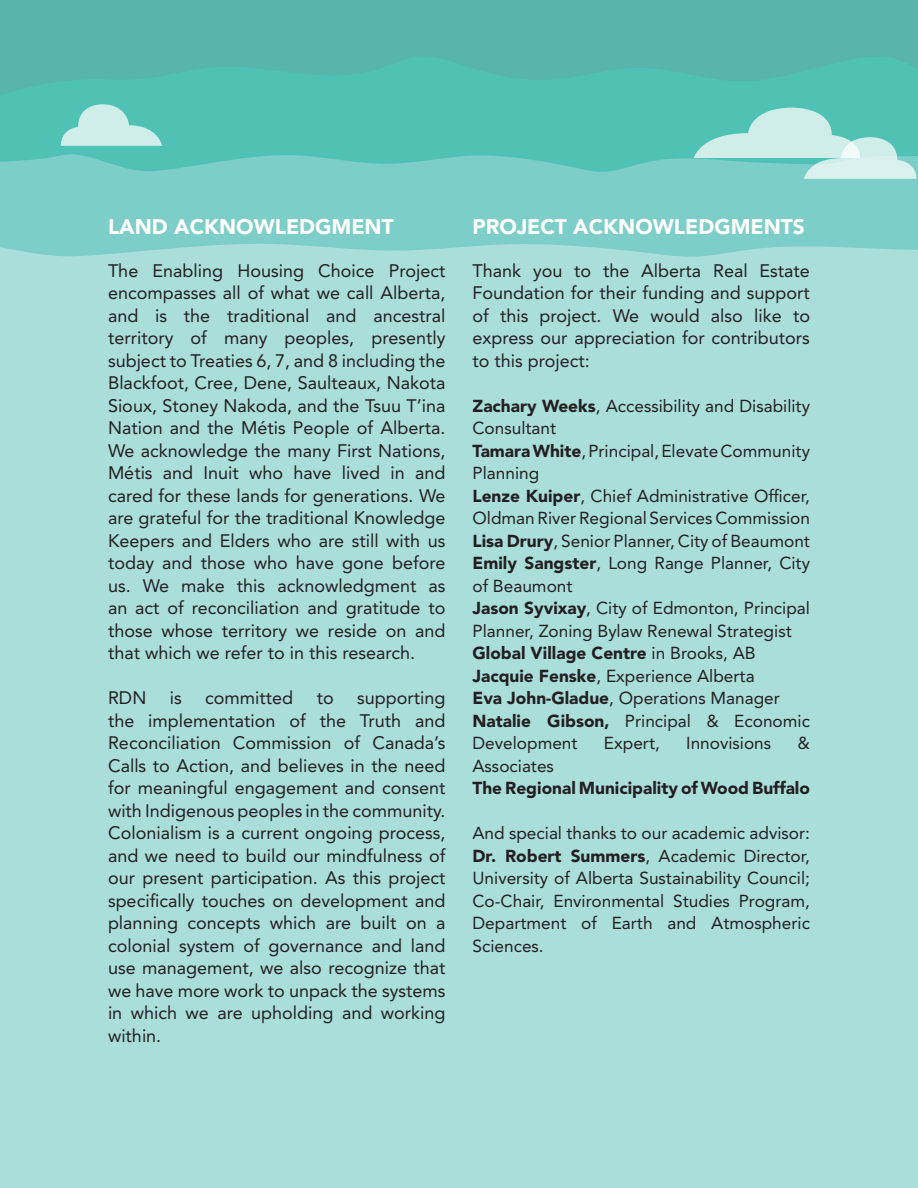
<style>
.page{position:relative;width:918px;height:1188px;background:#fff}
.page>*{position:absolute;margin:0;border:0;box-sizing:border-box;transform-origin:0 0}
.t1{font:900 21px "Avenir LT Std";color:#fff}
.t2{font:18px/22.5px "Avenir LT Std";color:#231f20;text-align:justify}
.t3{font:17.25px/22.5px "Avenir LT Std";color:#231f20}
.t4{font:900 17.25px "Avenir LT Std";color:#231f20}
.s1{font-weight:900}
</style>
<div class="page">
<div style="left:0;top:0;width:918px;height:203px;background:#58b5ad"></div>
<div style="left:0;top:190px;width:918px;height:998px;background:#aadedb"></div>
<svg style="left:0;top:243px;width:918px;height:14px"></svg>
<div style="left:0;top:152px;width:918px;height:91px;background:#7dcdc8"></div>
<svg style="left:0;top:143px;width:918px;height:29px;fill:#50c1b5"></svg>
<svg style="left:0;top:57px;width:918px;height:86px;fill:#50c1b5"></svg>
<svg style="left:61px;top:104px;width:101px;height:42px"></svg>
<svg style="left:694px;top:108px;width:222px;height:71px"></svg>
<p class="t1" style="left:108px;top:214px;width:287px">LAND ACKNOWLEDGMENT</p>
<p class="t2" style="left:108px;top:259px;width:339px">The Enabling Housing Choice Project encompasses all of what we call Alberta, and is the traditional and ancestral territory of many peoples, presently subject to Treaties 6, 7, and 8 including the Blackfoot, Cree, Dene, Saulteaux, Nakota Sioux, Stoney Nakoda, and the Tsuu T’ina Nation and the Métis People of Alberta.<br>We acknowledge the many First Nations, Métis and Inuit who have lived in and cared for these lands for generations. We are grateful for the traditional Knowledge Keepers and Elders who are still with us today and those who have gone before us. We make this acknowledgment as an act of reconciliation and gratitude to those whose territory we reside on and that which we refer to in this research.</p>
<p class="t2" style="left:108px;top:687px;width:40px">RDN</p>
<p class="t2" style="left:170px;top:687px;width:13px">is</p>
<p class="t2" style="left:205px;top:687px;width:90px">committed</p>
<p class="t2" style="left:317px;top:687px;width:19px">to</p>
<p class="t2" style="left:108px;top:687px;width:339px;text-indent:249px">supporting the implementation of the Truth and Reconciliation Commission of Canada’s Calls to Action, and believes in the need for meaningful engagement and consent with Indigenous peoples in the community.<br>Colonialism is a current ongoing process, and we need to build our mindfulness of our present participation. As this project specifically touches on development and planning concepts which are built on a colonial system of governance and land use management, we also recognize that we have more work to unpack the systems in which we are upholding and working within.</p>
<p class="t1" style="left:472px;top:214px;width:334px">PROJECT ACKNOWLEDGMENTS</p>
<p class="t2" style="left:472px;top:259px;width:339px">Thank you to the Alberta Real Estate Foundation for their funding and support of this project. We would also like to express our appreciation for contributors to this project:</p>
<p class="t3" style="left:472px;top:395px;width:339px"><span class="s1">Zachary Weeks</span>, Accessibility and Disability Consultant<br><span class="s1">Tamara White</span>, Principal, Elevate Community Planning<br><span class="s1">Lenze Kuiper</span>, Chief Administrative Officer, Oldman River Regional Services Commission <span class="s1">Lisa Drury</span>, Senior Planner, City of Beaumont <span class="s1">Emily Sangster</span>, Long Range Planner, City of Beaumont<br><span class="s1">Jason Syvixay</span>, City of Edmonton, Principal Planner, Zoning Bylaw Renewal Strategist <span class="s1">Global Village Centre</span> in Brooks, AB <span class="s1">Jacquie Fenske</span>, Experience Alberta<br><span class="s1">Eva John-Gladue</span>, Operations Manager <span class="s1">Natalie Gibson,</span> Principal &amp; Economic Development</p>
<p class="t3" style="left:604px;top:732px;width:57px">Expert,</p>
<p class="t3" style="left:686px;top:732px;width:87px">Innovisions</p>
<p class="t3" style="left:798px;top:732px;width:14px">&amp;</p>
<p class="t3" style="left:472px;top:755px;width:83px">Associates</p>
<p class="t4" style="left:472px;top:778px;width:339px">The Regional Municipality of Wood Buffalo</p>
<p class="t3" style="left:472px;top:822px;width:339px;text-align:justify">And special thanks to our academic advisor:<br><span class="s1">Dr. Robert Summers</span>, Academic Director, University of Alberta Sustainability Council; Co-Chair, Environmental Studies Program, Department of Earth and Atmospheric Sciences.</p>
</div>
